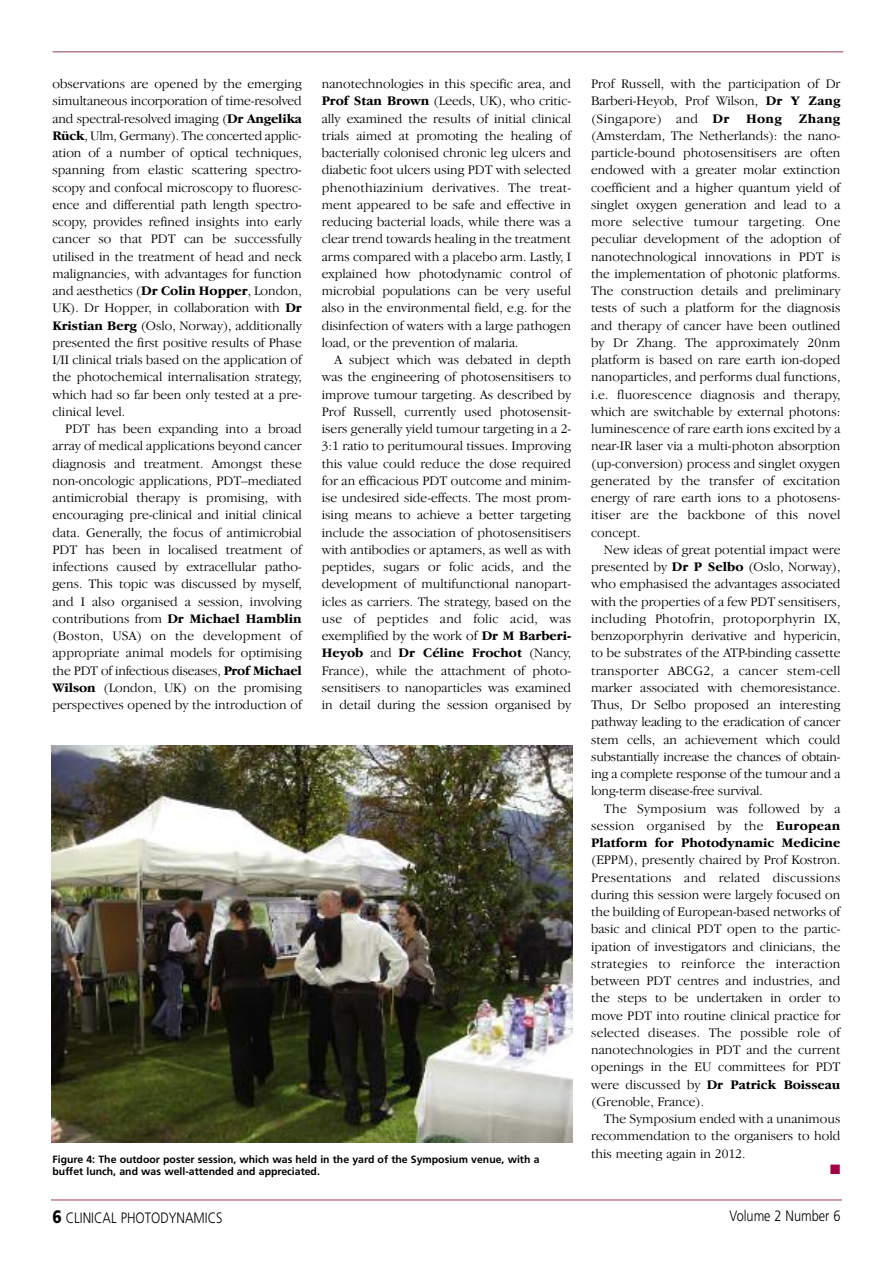
<style>
.page{position:relative;width:893px;height:1263px;background:#fff}
.page>*{position:absolute;margin:0;border:0;box-sizing:border-box;transform-origin:0 0}
.t1{font:300 15px "Frutiger";color:#000;scale:.85 1}
.t2{font:300 13.5px/17.2px "Garamond IT Cby BT";color:#000;text-align:justify}
.t3{font:13.5px "Zapf Dingbats ITC";color:#a10043}
.t4{font:700 10.5px/12.6px "Frutiger";color:#000}
.s1{font-weight:700}
.s2{font-weight:900;font-size:18px}
</style>
<div class="page">
<hr style="left:51px;top:1199px;width:791px;height:2px;background:#b9808b">
<img style="left:51px;top:745px;width:522px;height:398px">
<hr style="left:52px;top:51px;width:791px;height:2px;background:#b9808b">
<p class="t2" style="left:53px;top:76px;width:251px">observations are opened by the emerging simultaneous incorporation of time-resolved and spectral-resolved imaging (<span class="s1">Dr Angelika Rück</span>, Ulm, Germany). The concerted applic&shy;ation of a number of optical techniques, spanning from elastic scattering spectro&shy;scopy and confocal microscopy to fluoresc&shy;ence and differential path length spectro&shy;scopy, provides refined insights into early cancer so that PDT can be successfully utilised in the treatment of head and neck malignancies, with advantages for function and aesthetics (<span class="s1">Dr Colin Hopper</span>, London, UK). Dr Hopper, in collaboration with <span class="s1">Dr Kristian Berg</span> (Oslo, Norway), additionally presented the first positive results of Phase I/II clinical trials based on the application of the photochemical internalisation strategy, which had so far been only tested at a pre&shy;clinical level.</p>
<p class="t2" style="left:53px;top:421px;width:251px;text-indent:13px">PDT has been expanding into a broad array of medical applications beyond cancer diagnosis and treatment. Amongst these non-oncologic applications, PDT–mediated antimicrobial therapy is promising, with encouraging pre-clinical and initial clinical data. Generally, the focus of antimicrobial PDT has been in localised treatment of infections caused by extracellular patho&shy;gens. This topic was discussed by myself, and I also organised a session, involving contributions from <span class="s1">Dr Michael Hamblin </span>(Boston, USA) on the development of appropriate animal models for optimising the PDT of infectious diseases, <span class="s1">Prof Michael Wilson</span> (London, UK) on the promising perspectives opened by the introduction of</p>
<p class="t2" style="left:322px;top:76px;width:251px">nanotechnologies in this specific area, and <span class="s1">Prof Stan Brown</span> (Leeds, UK), who critic&shy;ally examined the results of initial clinical trials aimed at promoting the healing of bacterially colonised chronic leg ulcers and diabetic foot ulcers using PDT with selected phenothiazinium derivatives. The treat&shy;ment appeared to be safe and effective in reducing bacterial loads, while there was a clear trend towards healing in the treatment arms compared with a placebo arm. Lastly, I explained how photodynamic control of microbial populations can be very useful also in the environmental field, e.g. for the disinfection of waters with a large pathogen load, or the prevention of malaria.</p>
<p class="t2" style="left:322px;top:352px;width:251px;text-indent:13px">A subject which was debated in depth was the engineering of photosensitisers to improve tumour targeting. As described by Prof Russell, currently used photosensit&shy;isers generally yield tumour targeting in a 2- 3:1 ratio to peritumoural tissues. Improving this value could reduce the dose required for an efficacious PDT outcome and minim&shy;ise undesired side-effects. The most prom&shy;ising means to achieve a better targeting include the association of photosensitisers with antibodies or aptamers, as well as with peptides, sugars or folic acids, and the development of multifunctional nanopart&shy;icles as carriers. The strategy, based on the use of peptides and folic acid, was exemplified by the work of <span class="s1">Dr M Barberi-Heyob</span> and <span class="s1">Dr Céline Frochot</span> (Nancy, France), while the attachment of photo&shy;sensitisers to nanoparticles was examined in detail during the session organised by</p>
<p class="t4" style="left:53px;top:1153px;width:488px">Figure 4: The outdoor poster session, which was held in the yard of the Symposium venue, with a buffet lunch, and was well-attended and appreciated.</p>
<p class="t2" style="left:591px;top:76px;width:251px">Prof Russell, with the participation of Dr Barberi-Heyob, Prof Wilson, <span class="s1">Dr Y Zang </span>(Singapore) and <span class="s1">Dr Hong Zhang </span>(Amsterdam, The Netherlands): the nano&shy;particle-bound photosensitisers are often endowed with a greater molar extinction coefficient and a higher quantum yield of singlet oxygen generation and lead to a more selective tumour targeting. One peculiar development of the adoption of nanotechnological innovations in PDT is the implementation of photonic platforms.<br>The construction details and preliminary tests of such a platform for the diagnosis and therapy of cancer have been outlined by Dr Zhang. The approximately 20nm platform is based on rare earth ion-doped nanoparticles, and performs dual functions, i.e. fluorescence diagnosis and therapy, which are switchable by external photons: luminescence of rare earth ions excited by a near-IR laser via a multi-photon absorption (up-conversion) process and singlet oxygen generated by the transfer of excitation energy of rare earth ions to a photosens&shy;itiser are the backbone of this novel concept.</p>
<p class="t2" style="left:591px;top:542px;width:251px;text-indent:13px">New ideas of great potential impact were presented by <span class="s1">Dr P Selbo</span> (Oslo, Norway), who emphasised the advantages associated with the properties of a few PDT sensitisers, including Photofrin, protoporphyrin IX, benzoporphyrin derivative and hypericin, to be substrates of the ATP-binding cassette transporter ABCG2, a cancer stem-cell marker associated with chemoresistance.<br>Thus, Dr Selbo proposed an interesting pathway leading to the eradication of cancer stem cells, an achievement which could substantially increase the chances of obtain&shy;ing a complete response of the tumour and a long-term disease-free survival.</p>
<p class="t2" style="left:591px;top:801px;width:251px;text-indent:13px">The Symposium was followed by a session organised by the <span class="s1">European Platform for Photodynamic Medicine</span></p>
<p class="t2" style="left:591px;top:853px;width:251px">(EPPM), presently chaired by Prof Kostron.<br>Presentations and related discussions during this session were largely focused on the building of European-based networks of basic and clinical PDT open to the partic&shy;ipation of investigators and clinicians, the strategies to reinforce the interaction between PDT centres and industries, and the steps to be undertaken in order to move PDT into routine clinical practice for selected diseases. The possible role of nanotechnologies in PDT and the current openings in the EU committees for PDT were discussed by <span class="s1">Dr Patrick Boisseau </span>(Grenoble, France).</p>
<p class="t2" style="left:591px;top:1111px;width:251px;text-indent:13px">The Symposium ended with a unanimous recommendation to the organisers to hold this meeting again in 2012.</p>
<p class="t3" style="left:830px;top:1162px;width:12px">■</p>
<p class="t1" style="left:53px;top:1212px;width:202px"><span class="s2">6</span> CLINICAL PHOTODYNAMICS</p>
<p class="t1" style="left:730px;top:1210px;width:132px">Volume 2 Number 6</p>
</div>
